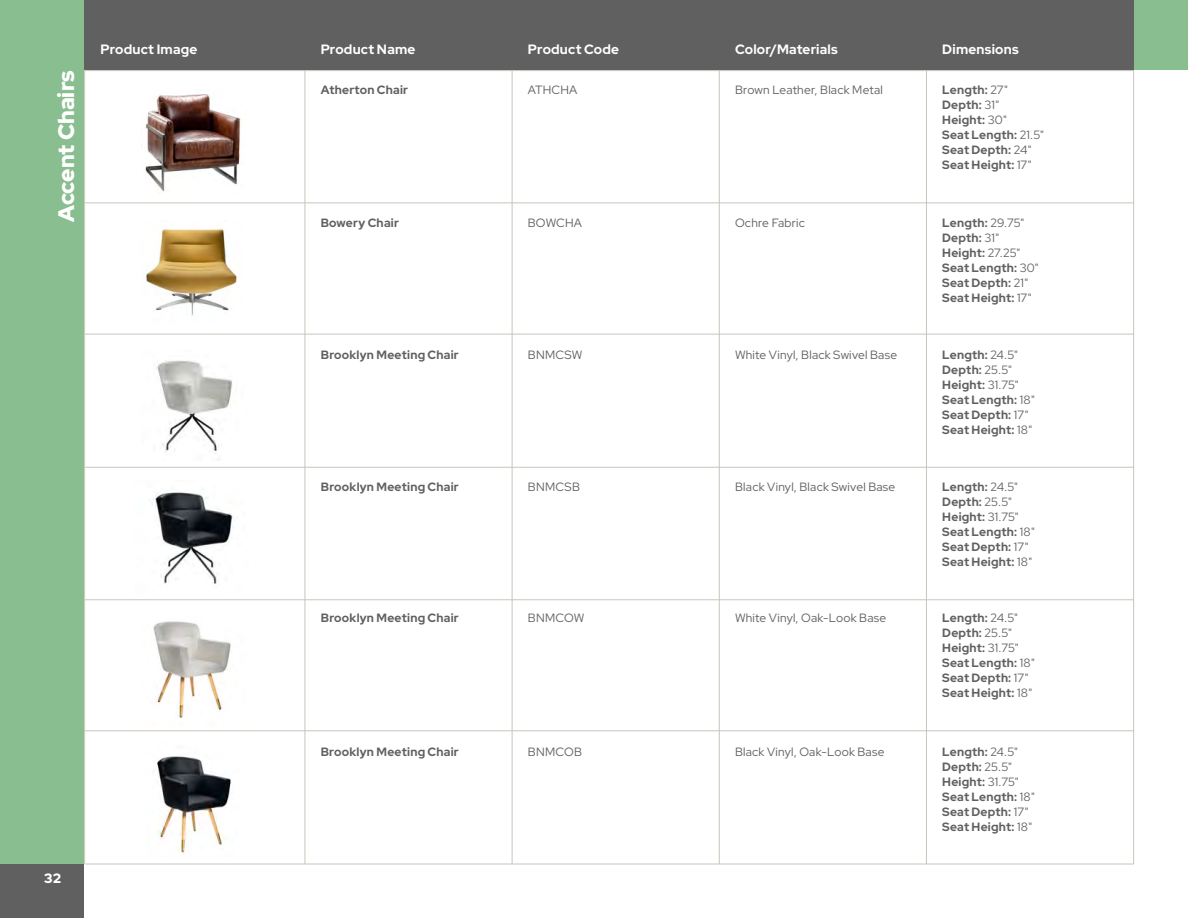
<style>
.page{position:relative;width:1188px;height:918px;background:#fff}
.page>*{position:absolute;margin:0;border:0;box-sizing:border-box;transform-origin:0 0}
.t1{font:900 22.5px "Red Hat Display";color:#fff}
.t2{font:700 13.5px "Red Hat Display";letter-spacing:.015em;color:#fff}
.t3{font:900 13.5px "Red Hat Display";color:#fff}
.t4{font:700 12px/15px "Red Hat Display";letter-spacing:.02em;color:#606060}
.t5{font:12px "Red Hat Display";letter-spacing:.02em;color:#606060}
.s1{font-weight:400}
</style>
<div class="page">
<img style="left:146px;top:228px;width:93px;height:88px">
<img style="left:145px;top:94px;width:96px;height:98px">
<img style="left:151px;top:492px;width:84px;height:92px">
<img style="left:157px;top:756px;width:74px;height:98px">
<img style="left:153px;top:621px;width:78px;height:97px">
<img style="left:156px;top:360px;width:77px;height:92px">
<hr style="left:305px;top:70px;width:1px;height:794px;background:#c8c5bb">
<hr style="left:512px;top:70px;width:1px;height:794px;background:#c8c5bb">
<hr style="left:719px;top:70px;width:1px;height:794px;background:#c8c5bb">
<hr style="left:926px;top:70px;width:1px;height:794px;background:#c8c5bb">
<hr style="left:1133px;top:70px;width:1px;height:794px;background:#c8c5bb">
<hr style="left:84px;top:70px;width:1px;height:794px;background:#c8c5bb">
<hr style="left:85px;top:334px;width:1049px;height:1px;background:#c8c5bb">
<hr style="left:85px;top:467px;width:1049px;height:1px;background:#c8c5bb">
<hr style="left:85px;top:599px;width:1049px;height:1px;background:#c8c5bb">
<hr style="left:85px;top:202px;width:1049px;height:1px;background:#c8c5bb">
<hr style="left:84px;top:70px;width:1050px;height:1px;background:#c8c5bb">
<hr style="left:85px;top:864px;width:1049px;height:1px;background:#c8c5bb">
<hr style="left:85px;top:730px;width:1049px;height:1px;background:#c8c5bb">
<div style="left:0;top:0;width:84px;height:864px;background:#89be90"></div>
<div style="left:84px;top:0;width:1050px;height:70px;background:#606060"></div>
<div style="left:1134px;top:0;width:54px;height:70px;background:#89be90"></div>
<div style="left:0;top:864px;width:84px;height:54px;background:#606060"></div>
<h1 class="t1" style="left:52px;top:222px;width:153px;rotate:-90deg">Accent Chairs</h1>
<p class="t3" style="left:44px;top:870px;width:18px">32</p>
<p class="t2" style="left:100px;top:40px;width:98px">Product Image</p>
<p class="t2" style="left:321px;top:40px;width:96px">Product Name</p>
<p class="t2" style="left:528px;top:40px;width:93px">Product Code</p>
<p class="t2" style="left:735px;top:40px;width:104px">Color/Materials</p>
<p class="t2" style="left:942px;top:40px;width:78px">Dimensions</p>
<p class="t4" style="left:321px;top:82px;width:89px">Atherton Chair</p>
<p class="t5" style="left:528px;top:82px;width:51px">ATHCHA</p>
<p class="t5" style="left:735px;top:82px;width:149px">Brown Leather, Black Metal</p>
<p class="t4" style="left:942px;top:82px;width:103px">Length: <span class="s1">27"<br></span>Depth: <span class="s1">31"<br></span>Height: <span class="s1">30"<br></span>Seat Length: <span class="s1">21.5"<br></span>Seat Depth: <span class="s1">24"<br></span>Seat Height: <span class="s1">17"</span></p>
<p class="t4" style="left:321px;top:215px;width:80px">Bowery Chair</p>
<p class="t5" style="left:528px;top:215px;width:56px">BOWCHA</p>
<p class="t5" style="left:735px;top:215px;width:71px">Ochre Fabric</p>
<p class="t4" style="left:942px;top:215px;width:98px">Length: <span class="s1">29.75"<br></span>Depth: <span class="s1">31"<br></span>Height: <span class="s1">27.25"<br></span>Seat Length: <span class="s1">30"<br></span>Seat Depth: <span class="s1">21"<br></span>Seat Height: <span class="s1">17"</span></p>
<p class="t4" style="left:321px;top:347px;width:140px">Brooklyn Meeting Chair</p>
<p class="t5" style="left:528px;top:347px;width:56px">BNMCSW</p>
<p class="t5" style="left:735px;top:347px;width:164px">White Vinyl, Black Swivel Base</p>
<p class="t4" style="left:942px;top:347px;width:94px">Length: <span class="s1">24.5"<br></span>Depth: <span class="s1">25.5"<br></span>Height: <span class="s1">31.75"<br></span>Seat Length: <span class="s1">18"<br></span>Seat Depth: <span class="s1">17"<br></span>Seat Height: <span class="s1">18"</span></p>
<p class="t4" style="left:321px;top:479px;width:140px">Brooklyn Meeting Chair</p>
<p class="t5" style="left:528px;top:479px;width:54px">BNMCSB</p>
<p class="t5" style="left:735px;top:479px;width:162px">Black Vinyl, Black Swivel Base</p>
<p class="t4" style="left:942px;top:479px;width:94px">Length: <span class="s1">24.5"<br></span>Depth: <span class="s1">25.5"<br></span>Height: <span class="s1">31.75"<br></span>Seat Length: <span class="s1">18"<br></span>Seat Depth: <span class="s1">17"<br></span>Seat Height: <span class="s1">18"</span></p>
<p class="t4" style="left:321px;top:610px;width:140px">Brooklyn Meeting Chair</p>
<p class="t5" style="left:528px;top:610px;width:58px">BNMCOW</p>
<p class="t5" style="left:735px;top:610px;width:153px">White Vinyl, Oak-Look Base</p>
<p class="t4" style="left:942px;top:610px;width:94px">Length: <span class="s1">24.5"<br></span>Depth: <span class="s1">25.5"<br></span>Height: <span class="s1">31.75"<br></span>Seat Length: <span class="s1">18"<br></span>Seat Depth: <span class="s1">17"<br></span>Seat Height: <span class="s1">18"</span></p>
<p class="t4" style="left:321px;top:744px;width:140px">Brooklyn Meeting Chair</p>
<p class="t5" style="left:528px;top:744px;width:56px">BNMCOB</p>
<p class="t5" style="left:735px;top:744px;width:151px">Black Vinyl, Oak-Look Base</p>
<p class="t4" style="left:942px;top:744px;width:94px">Length: <span class="s1">24.5"<br></span>Depth: <span class="s1">25.5"<br></span>Height: <span class="s1">31.75"<br></span>Seat Length: <span class="s1">18"<br></span>Seat Depth: <span class="s1">17"<br></span>Seat Height: <span class="s1">18"</span></p>
</div>
